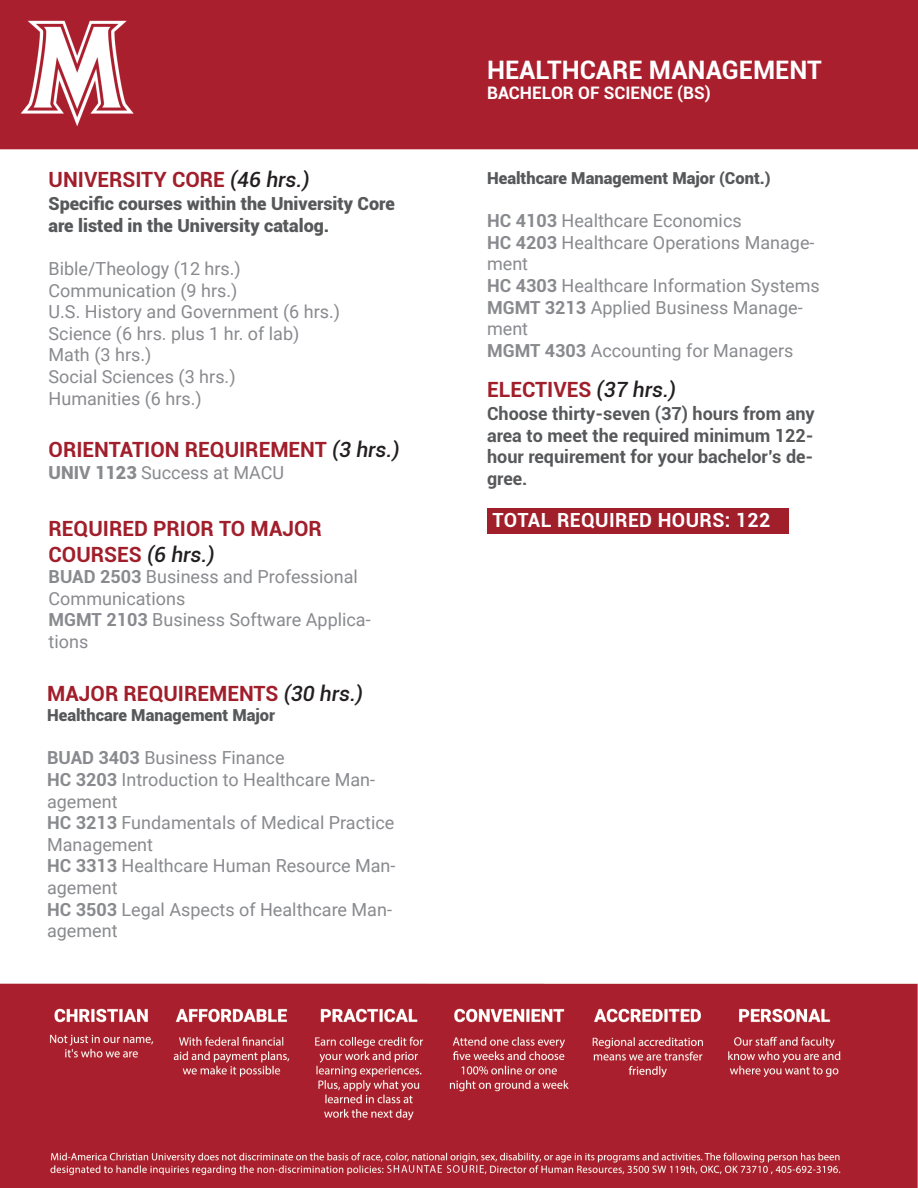
<style>
.page{position:relative;width:918px;height:1188px;background:#fff}
.page>*{position:absolute;margin:0;border:0;box-sizing:border-box;transform-origin:0 0}
.t1{font:700 25.5px "Roboto";color:#fff}
.t2{font:700 21px "Roboto";color:#a11e2b}
.t3{font:700 19.5px "Roboto";letter-spacing:.02em;color:#fff}
.t4{font:18px/21.6px "Roboto";color:#898a8e}
.t5{font:700 18px/21.6px "Roboto";color:#57585a;text-align:justify}
.t6{font:900 18px/21.6px "Roboto";color:#57585a}
.t7{font:700 17.25px "Roboto";color:#fff}
.t8{font:900 16.5px "Roboto";color:#57585a}
.s1{font-weight:500;font-style:italic;color:#231f20}
.s2{font-weight:900}
.s3{font-weight:700}
</style>
<div class="page">
<img style="left:0;top:0;width:918px;height:1188px">
<div style="left:487px;top:508px;width:302px;height:25px;background:#a11e2b"></div>
<p class="t2" style="left:49px;top:165px;width:262px">UNIVERSITY CORE <span class="s1">(46 hrs.)</span></p>
<p class="t6" style="left:49px;top:192px;width:348px">Specific courses within the University Core are listed in the University catalog.</p>
<p class="t4" style="left:49px;top:257px;width:194px">Bible/Theology (12 hrs.)</p>
<p class="t4" style="left:49px;top:279px;width:190px">Communication (9 hrs.)</p>
<p class="t4" style="left:49px;top:300px;width:293px">U.S. History and Government (6 hrs.)</p>
<p class="t4" style="left:49px;top:322px;width:252px">Science (6 hrs. plus 1 hr. of lab)</p>
<p class="t4" style="left:49px;top:344px;width:104px">Math (3 hrs.)</p>
<p class="t4" style="left:49px;top:365px;width:189px">Social Sciences (3 hrs.)</p>
<p class="t4" style="left:49px;top:387px;width:155px">Humanities (6 hrs.)</p>
<p class="t2" style="left:49px;top:435px;width:353px">ORIENTATION REQUIREMENT <span class="s1">(3 hrs.)</span></p>
<p class="t4" style="left:49px;top:461px;width:237px"><span class="s2">UNIV 1123</span> Success at MACU</p>
<p class="t2" style="left:49px;top:514px;width:275px">REQUIRED PRIOR TO MAJOR</p>
<p class="t2" style="left:49px;top:539px;width:167px">COURSES <span class="s1">(6 hrs.)</span></p>
<p class="t4" style="left:49px;top:565px;width:324px"><span class="s3">BUAD 2503</span> Business and Professional<br>Communications<br><span class="s3">MGMT 2103</span> Business Software Applica&shy;tions</p>
<p class="t2" style="left:47px;top:679px;width:318px">MAJOR REQUIREMENTS <span class="s1">(30 hrs.)</span></p>
<p class="t8" style="left:47px;top:704px;width:229px">Healthcare Management Major</p>
<p class="t4" style="left:47px;top:746px;width:239px"><span class="s3">BUAD 3403</span> Business Finance</p>
<p class="t4" style="left:47px;top:768px;width:329px"><span class="s3">HC 3203</span> Introduction to Healthcare Man&shy;agement</p>
<p class="t4" style="left:47px;top:811px;width:349px"><span class="s3">HC 3213</span> Fundamentals of Medical Practice<br>Management</p>
<p class="t4" style="left:47px;top:854px;width:350px"><span class="s3">HC 3313</span> Healthcare Human Resource Man&shy;agement</p>
<p class="t4" style="left:47px;top:898px;width:346px"><span class="s3">HC 3503</span> Legal Aspects of Healthcare Man&shy;agement</p>
<p class="t1" style="left:487px;top:52px;width:336px">HEALTHCARE MANAGEMENT</p>
<p class="t7" style="left:487px;top:81px;width:225px">BACHELOR OF SCIENCE (BS)</p>
<p class="t8" style="left:487px;top:167px;width:285px">Healthcare Management Major (Cont.)</p>
<p class="t4" style="left:487px;top:209px;width:256px"><span class="s3">HC 4103</span> Healthcare Economics</p>
<p class="t4" style="left:487px;top:231px;width:329px"><span class="s3">HC 4203</span> Healthcare Operations Manage&shy;ment</p>
<p class="t4" style="left:487px;top:274px;width:334px"><span class="s3">HC 4303</span> Healthcare Information Systems</p>
<p class="t4" style="left:487px;top:296px;width:317px"><span class="s3">MGMT 3213</span> Applied Business Manage&shy;ment</p>
<p class="t4" style="left:487px;top:339px;width:308px"><span class="s3">MGMT 4303</span> Accounting for Managers</p>
<p class="t2" style="left:487px;top:375px;width:190px">ELECTIVES <span class="s1">(37 hrs.)</span></p>
<p class="t5" style="left:487px;top:402px;width:329px">Choose thirty-seven (37) hours from any area to meet the required minimum 122- hour requirement for your bachelor’s de&shy;gree.</p>
<p class="t3" style="left:492px;top:507px;width:279px">TOTAL REQUIRED HOURS: 122</p>
</div>
